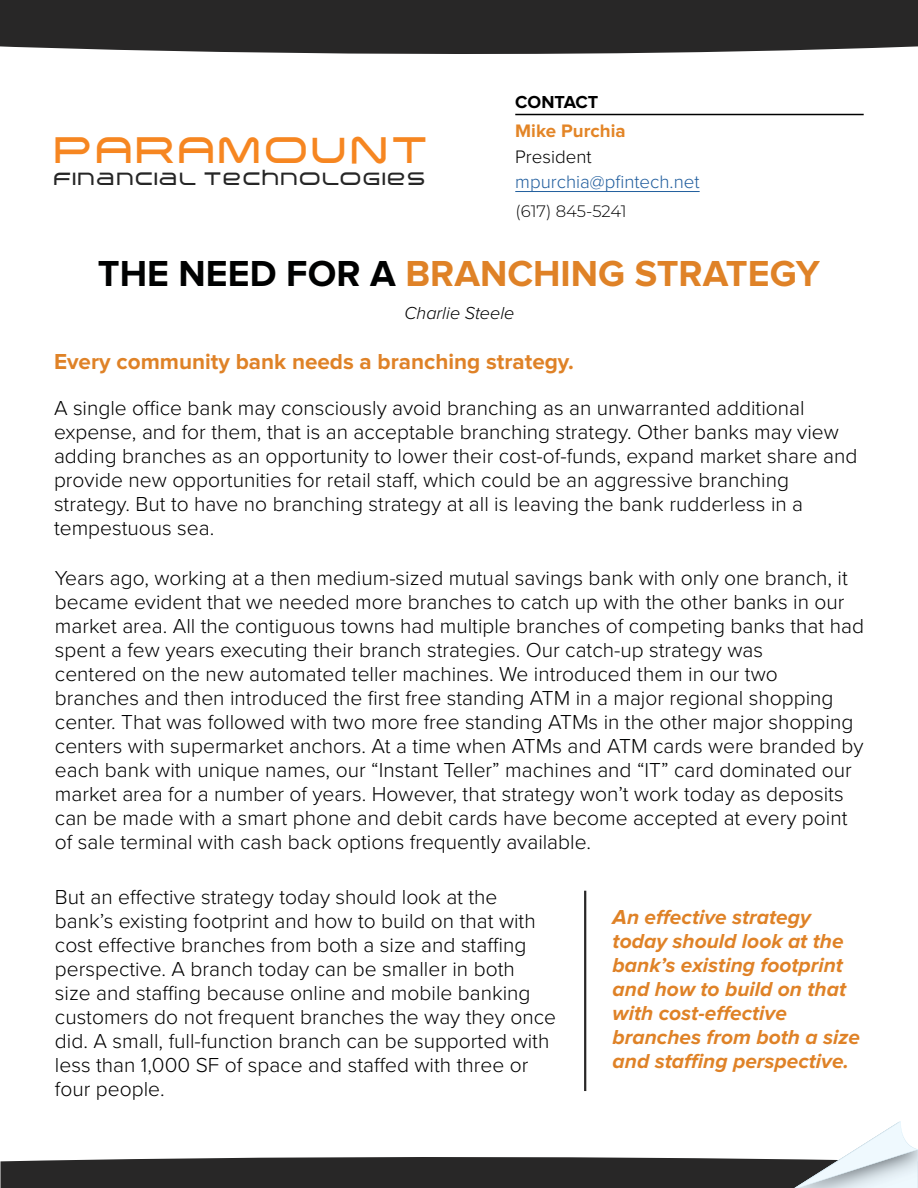
<style>
.page{position:relative;width:918px;height:1188px;background:#fff}
.page>*{position:absolute;margin:0;border:0;box-sizing:border-box;transform-origin:0 0}
.t1{font:700 37.5px "Proxima Nova";color:#df8227}
.t2{font:700 37.5px "Arkitech";color:#f68621}
.t3{font:700 22.5px "Proxima Nova";color:#df8227}
.t4{font:300 21px/24px "Proxima Nova";color:#000101}
.t5{font:italic 700 21px/24px "Proxima Nova";color:#df8227}
.t6{font:300 18.75px "Proxima Nova";color:#215e9e}
.t7{font:700 18.75px "Proxima Nova";color:#e38527}
.t8{font:300 18.75px "Proxima Nova";color:#000}
.t9{font:700 18.3px "Arkitech";color:#262626}
.t10{font:italic 300 18px "Proxima Nova";color:#000}
.t11{font:700 18px "Proxima Nova";color:#000}
.t12{font:300 16.5px "Montserrat";letter-spacing:-.005em;color:#000}
.s1{color:#000101}
</style>
<div class="page">
<hr style="left:515px;top:191px;width:185px;height:1px;background:#215e9e">
<hr style="left:515px;top:114px;width:349px;height:1px;background:#000">
<div style="left:0;top:0;width:918px;height:54px;background:#282727"></div>
<hr style="left:584px;top:891px;width:2px;height:200px;background:#282727">
<svg style="left:0;top:1121px;width:918px;height:67px"></svg>
<h1 class="t2" style="left:52px;top:125px;width:378px">PARAMOUNT</h1>
<p class="t9" style="left:53px;top:167px;width:374px">FINANCIAL TECHNOLOGIES</p>
<p class="t11" style="left:515px;top:94px;width:85px">CONTACT</p>
<p class="t7" style="left:515px;top:122px;width:112px">Mike Purchia</p>
<p class="t8" style="left:515px;top:143px;width:78px">President</p>
<p class="t6" style="left:515px;top:168px;width:186px">mpurchia@pfintech.net</p>
<p class="t12" style="left:516px;top:200px;width:113px">(617) 845-5241</p>
<h1 class="t1" style="left:98px;top:257px;width:724px"><span class="s1">THE NEED FOR A</span> BRANCHING STRATEGY</h1>
<p class="t10" style="left:405px;top:300px;width:111px">Charlie Steele</p>
<p class="t3" style="left:54px;top:351px;width:522px">Every community bank needs a branching strategy.</p>
<p class="t4" style="left:54px;top:395px;width:805px">A single office bank may consciously avoid branching as an unwarranted additional expense, and for them, that is an acceptable branching strategy. Other banks may view adding branches as an opportunity to lower their cost-of-funds, expand market share and provide new opportunities for retail staff, which could be an aggressive branching strategy. But to have no branching strategy at all is leaving the bank rudderless in a tempestuous sea.</p>
<p class="t4" style="left:55px;top:565px;width:811px">Years ago, working at a then medium-sized mutual savings bank with only one branch, it became evident that we needed more branches to catch up with the other banks in our market area. All the contiguous towns had multiple branches of competing banks that had spent a few years executing their branch strategies. Our catch-up strategy was<br>centered on the new automated teller machines. We introduced them in our two branches and then introduced the first free standing ATM in a major regional shopping center. That was followed with two more free standing ATMs in the other major shopping centers with supermarket anchors. At a time when ATMs and ATM cards were branded by each bank with unique names, our “Instant Teller” machines and “IT” card dominated our market area for a number of years. However, that strategy won’t work today as deposits can be made with a smart phone and debit cards have become accepted at every point of sale terminal with cash back options frequently available.</p>
<p class="t4" style="left:55px;top:884px;width:503px">But an effective strategy today should look at the bank’s existing footprint and how to build on that with cost effective branches from both a size and staffing perspective. A branch today can be smaller in both<br>size and staffing because online and mobile banking customers do not frequent branches the way they once did. A small, full-function branch can be supported with less than 1,000 SF of space and staffed with three or four people.</p>
<p class="t5" style="left:613px;top:905px;width:249px">An effective strategy today should look at the bank’s existing footprint and how to build on that with cost-effective branches from both a size and staffing perspective.</p>
</div>
